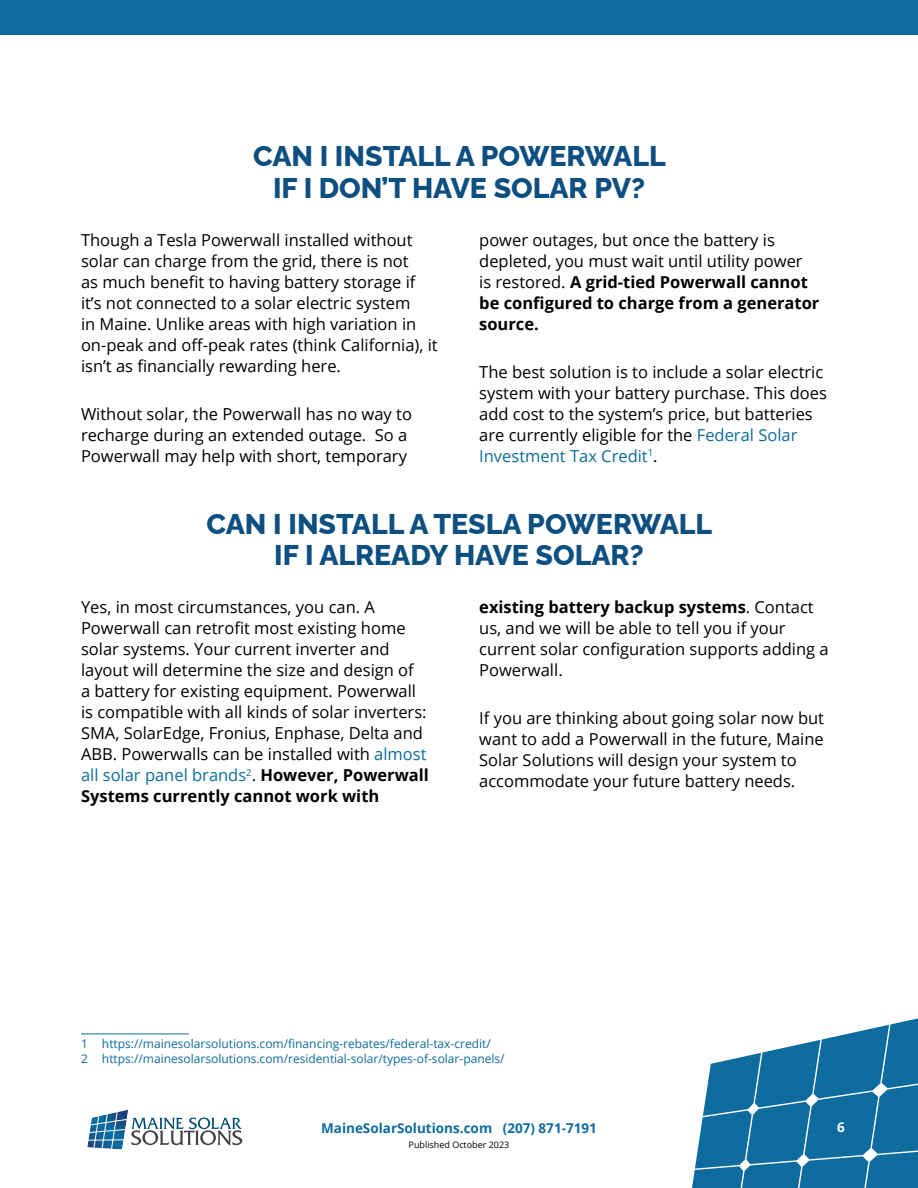
<style>
.page{position:relative;width:918px;height:1188px;background:#fff}
.page>*{position:absolute;margin:0;border:0;box-sizing:border-box;transform-origin:0 0}
.t1{font:800 28.5px/31.5px "Raleway";color:#0d4f80;text-align:center}
.t2{font:16.5px/21px "Open Sans";color:#000}
.t3{font:700 13.5px "Open Sans";color:#0d6b9e}
.t4{font:700 13.5px "Open Sans";color:#fff}
.t5{font:12px/14.4px "Open Sans";color:#0d6b9e}
.t6{font:9px "Open Sans";color:#000}
.s1{font-weight:700}
.s2{color:#0d6b9e}
</style>
<div class="page">
<svg style="left:692px;top:1018px;width:226px;height:170px"></svg>
<div style="left:0;top:0;width:918px;height:35px;background:#0d6b9e"></div>
<svg style="left:87px;top:1110px;width:155px;height:40px"></svg>
<hr style="left:81px;top:1034px;width:108px;height:1px;background:#0d6b9e">
<h1 class="t1" style="left:253px;top:141px;width:414px">CAN I INSTALL A POWERWALL<br>IF I DON’T HAVE SOLAR PV?</h1>
<p class="t2" style="left:81px;top:231px;width:358px">Though a Tesla Powerwall installed without solar can charge from the grid, there is not<br>as much benefit to having battery storage if it’s not connected to a solar electric system<br>in Maine. Unlike areas with high variation in on-peak and off-peak rates (think California), it isn’t as financially rewarding here.</p>
<p class="t2" style="left:81px;top:405px;width:333px">Without solar, the Powerwall has no way to recharge during an extended outage. So a<br>Powerwall may help with short, temporary</p>
<p class="t2" style="left:479px;top:231px;width:342px">power outages, but once the battery is depleted, you must wait until utility power<br>is restored. <span class="s1">A grid-tied Powerwall cannot be configured to charge from a generator source.</span></p>
<p class="t2" style="left:479px;top:363px;width:349px">The best solution is to include a solar electric system with your battery purchase. This does add cost to the system’s price, but batteries are currently eligible for the <span class="s2">Federal Solar Investment Tax Credit</span><sup>1</sup>.</p>
<h1 class="t1" style="left:207px;top:508px;width:507px">CAN I INSTALL A TESLA POWERWALL<br>IF I ALREADY HAVE SOLAR?</h1>
<p class="t2" style="left:81px;top:598px;width:349px">Yes, in most circumstances, you can. A Powerwall can retrofit most existing home solar systems. Your current inverter and layout will determine the size and design of<br>a battery for existing equipment. Powerwall is compatible with all kinds of solar inverters:<br>SMA, SolarEdge, Fronius, Enphase, Delta and ABB. Powerwalls can be installed with <span class="s2">almost all solar panel brands</span><sup>2</sup>. <span class="s1">However, Powerwall Systems currently cannot work with</span></p>
<p class="t2" style="left:479px;top:598px;width:351px"><span class="s1">existing battery backup systems</span>. Contact us, and we will be able to tell you if your current solar configuration supports adding a Powerwall.</p>
<p class="t2" style="left:479px;top:709px;width:346px">If you are thinking about going solar now but want to add a Powerwall in the future, Maine Solar Solutions will design your system to accommodate your future battery needs.</p>
<p class="t5" style="left:81px;top:1036px;width:425px">1 https://mainesolarsolutions.com/financing-rebates/federal-tax-credit/<br>2 https://mainesolarsolutions.com/residential-solar/types-of-solar-panels/</p>
<p class="t3" style="left:321px;top:1123px;width:277px">MaineSolarSolutions.com (207) 871-7191</p>
<p class="t6" style="left:409px;top:1141px;width:102px">Published October 2023</p>
<p class="t4" style="left:837px;top:1122px;width:9px">6</p>
</div>
